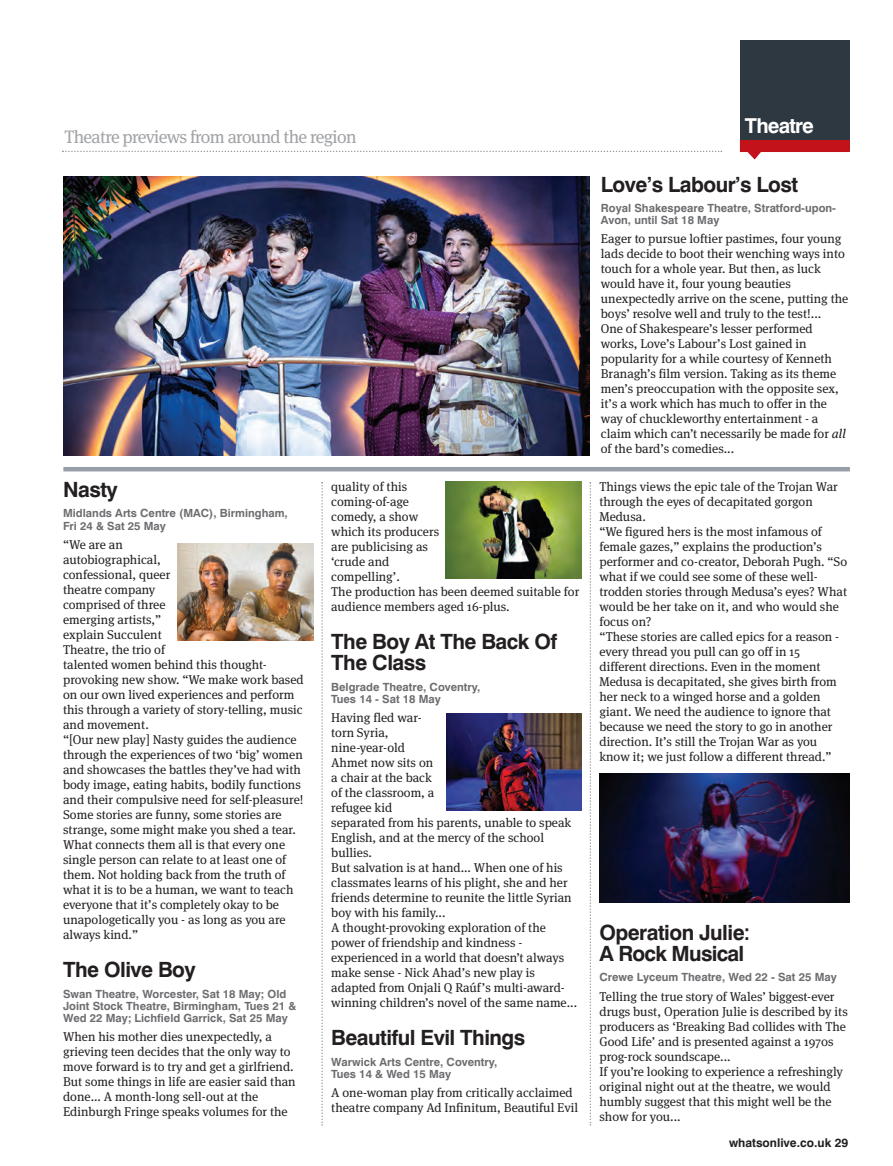
<style>
.page{position:relative;width:893px;height:1166px;background:#fff}
.page>*{position:absolute;margin:0;border:0;box-sizing:border-box;transform-origin:0 0}
.t1{font:700 21px/21px "Swiss 721 BT";letter-spacing:-.025em;color:#231f20}
.t2{font:700 20.55px "Swiss 721 BT";letter-spacing:-.04em;color:#fff}
.t3{font:18px "Meta Serif";letter-spacing:-.035em;color:#a1a3a6}
.t4{font:12.75px/15px "Meta Serif";color:#231f20}
.t5{font:700 12px "Swiss 721 BT";color:#231f20}
.t6{font:700 11.25px/12px "Swiss 721 BT";color:#6c6d70}
.s1{font-style:italic}
.s2{font-stretch:condensed}
</style>
<div class="page">
<svg style="left:321px;top:482px;width:2px;height:643px"></svg>
<hr style="left:63px;top:467px;width:787px;height:4px;background:#989ea6">
<svg style="left:589px;top:482px;width:2px;height:643px"></svg>
<div style="left:740px;top:41px;width:110px;height:109px;background:#2e3840"></div>
<svg style="left:747px;top:152px;width:14px;height:7px"></svg>
<div style="left:740px;top:140px;width:110px;height:12px;background:#c4121a"></div>
<svg style="left:62px;top:151px;width:660px;height:1px"></svg>
<img style="left:63px;top:176px;width:527px;height:279px">
<img style="left:177px;top:543px;width:136px;height:97px">
<img style="left:446px;top:481px;width:135px;height:97px">
<img style="left:446px;top:713px;width:135px;height:97px">
<img style="left:599px;top:773px;width:251px;height:129px">
<p class="t3" style="left:64px;top:130px;width:294px">Theatre previews from around the region</p>
<p class="t1" style="left:63px;top:480px;width:56px">Nasty</p>
<p class="t6" style="left:63px;top:508px;width:226px">Midlands Arts Centre (MAC), Birmingham,<br>Fri 24 &amp; Sat 25 May</p>
<p class="t4" style="left:63px;top:537px;width:242px">“We are an<br>autobiographical,<br>confessional, queer<br>theatre company<br>comprised of three<br>emerging artists,”<br>explain Succulent<br>Theatre, the trio of<br>talented women behind this thought&shy;provoking new show. “We make work based on our own lived experiences and perform this through a variety of story-telling, music and movement.<br>“[Our new play] Nasty guides the audience through the experiences of two ‘big’ women and showcases the battles they’ve had with body image, eating habits, bodily functions and their compulsive need for self-pleasure!<br>Some stories are funny, some stories are strange, some might make you shed a tear.<br>What connects them all is that every one single person can relate to at least one of them. Not holding back from the truth of what it is to be a human, we want to teach everyone that it’s completely okay to be unapologetically you - as long as you are always kind.”</p>
<p class="t1" style="left:63px;top:960px;width:134px">The Olive Boy</p>
<p class="t6" style="left:63px;top:988px;width:235px">Swan Theatre, Worcester, Sat 18 May; Old<br>Joint Stock Theatre, Birmingham, Tues 21 &amp;<br>Wed 22 May; Lichfield Garrick, Sat 25 May</p>
<p class="t4" style="left:63px;top:1029px;width:234px">When his mother dies unexpectedly, a grieving teen decides that the only way to move forward is to try and get a girlfriend.<br>But some things in life are easier said than done... A month-long sell-out at the Edinburgh Fringe speaks volumes for the</p>
<p class="t4" style="left:331px;top:480px;width:250px">quality of this<br>coming-of-age<br>comedy, a show<br>which its producers<br>are publicising as<br>‘crude and<br>compelling’.<br>The production has been deemed suitable for audience members aged 16-plus.</p>
<p class="t1" style="left:331px;top:633px;width:228px">The Boy At The Back Of<br>The Class</p>
<p class="t6" style="left:331px;top:681px;width:150px">Belgrade Theatre, Coventry,<br>Tues 14 - Sat 18 May</p>
<p class="t4" style="left:331px;top:711px;width:247px">Having fled war-<br>torn Syria,<br>nine-year-old<br>Ahmet now sits on<br>a chair at the back<br>of the classroom, a<br>refugee kid<br>separated from his parents, unable to speak<br>English, and at the mercy of the school bullies.<br>But salvation is at hand... When one of his classmates learns of his plight, she and her friends determine to reunite the little Syrian boy with his family...<br>A thought-provoking exploration of the power of friendship and kindness - experienced in a world that doesn’t always make sense - Nick Ahad’s new play is adapted from Onjali Q Raúf’s multi-award&shy;winning children’s novel of the same name...</p>
<p class="t1" style="left:331px;top:1028px;width:195px">Beautiful Evil Things</p>
<p class="t6" style="left:331px;top:1056px;width:167px">Warwick Arts Centre, Coventry,<br>Tues 14 &amp; Wed 15 May</p>
<p class="t4" style="left:331px;top:1085px;width:248px">A one-woman play from critically acclaimed theatre company Ad Infinitum, Beautiful Evil</p>
<p class="t2" style="left:745px;top:117px;width:70px">Theatre</p>
<p class="t1" style="left:601px;top:176px;width:199px">Love’s Labour’s Lost</p>
<p class="t6" style="left:601px;top:203px;width:237px">Royal Shakespeare Theatre, Stratford-upon-<br>Avon, until Sat 18 May</p>
<p class="t4" style="left:601px;top:232px;width:249px">Eager to pursue loftier pastimes, four young lads decide to boot their wenching ways into touch for a whole year. But then, as luck would have it, four young beauties unexpectedly arrive on the scene, putting the boys’ resolve well and truly to the test!...<br>One of Shakespeare’s lesser performed works, Love’s Labour’s Lost gained in popularity for a while courtesy of Kenneth Branagh’s film version. Taking as its theme men’s preoccupation with the opposite sex, it’s a work which has much to offer in the way of chuckleworthy entertainment - a claim which can’t necessarily be made for <span class="s1">all </span>of the bard’s comedies...</p>
<p class="t4" style="left:599px;top:480px;width:249px">Things views the epic tale of the Trojan War through the eyes of decapitated gorgon Medusa.<br>“We figured hers is the most infamous of female gazes,” explains the production’s performer and co-creator, Deborah Pugh. “So what if we could see some of these well&shy;trodden stories through Medusa’s eyes? What would be her take on it, and who would she focus on?<br>“These stories are called epics for a reason - every thread you pull can go off in 15 different directions. Even in the moment Medusa is decapitated, she gives birth from her neck to a winged horse and a golden giant. We need the audience to ignore that because we need the story to go in another direction. It’s still the Trojan War as you know it; we just follow a different thread.”</p>
<p class="t1" style="left:599px;top:923px;width:152px">Operation Julie<span class="s2">:<br></span>A Rock Musical</p>
<p class="t6" style="left:599px;top:972px;width:239px">Crewe Lyceum Theatre, Wed 22 - Sat 25 May</p>
<p class="t4" style="left:599px;top:989px;width:250px">Telling the true story of Wales’ biggest-ever drugs bust, Operation Julie is described by its producers as ‘Breaking Bad collides with The Good Life’ and is presented against a 1970s prog-rock soundscape...<br>If you’re looking to experience a refreshingly original night out at the theatre, we would humbly suggest that this might well be the show for you...</p>
<p class="t5" style="left:729px;top:1137px;width:121px">whatsonlive.co.uk 29</p>
</div>
